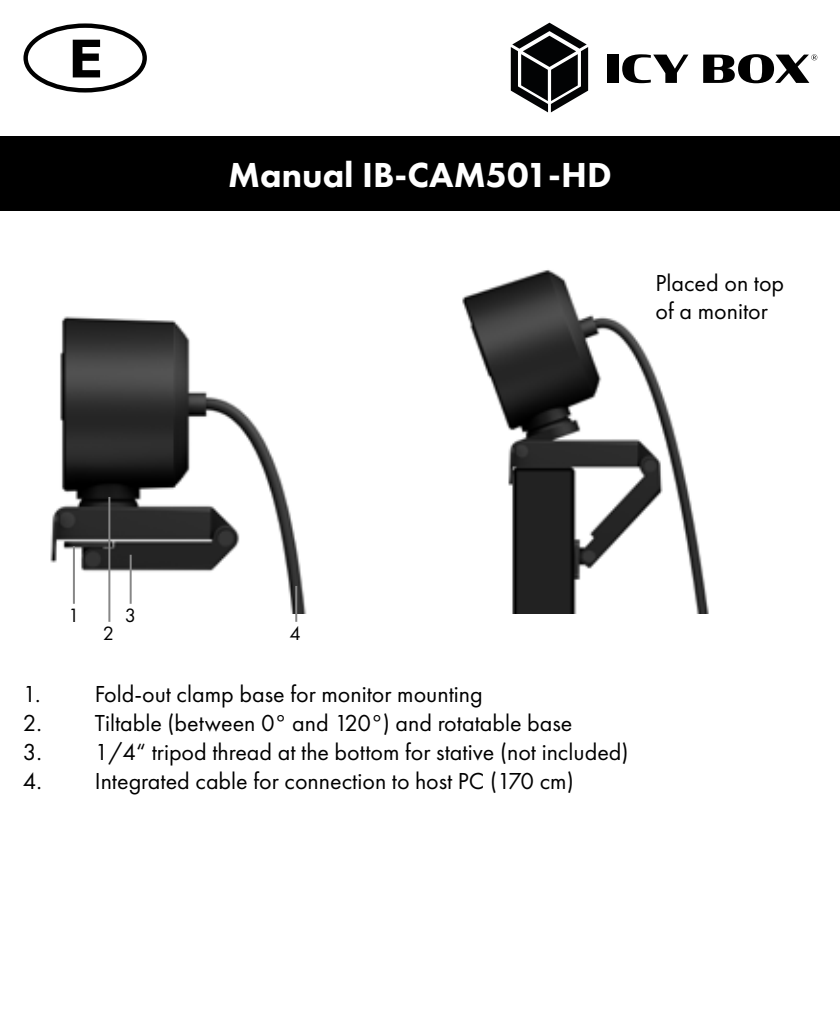
<style>
.page{position:relative;width:840px;height:1021px;background:#fff}
.page>*{position:absolute;margin:0;border:0;box-sizing:border-box;transform-origin:0 0}
.t1{font:800 36px "Futura PT";color:#fff}
.t2{font:24px/28.8px "Futura PT";color:#000}
.t3{font:20px "Futura PT";color:#000}
</style>
<div class="page">
<div style="left:606px;top:55px;width:12px;height:28px;background:#000"></div>
<svg style="left:622px;top:54px;width:66px;height:29px"></svg>
<svg style="left:703px;top:54px;width:113px;height:29px"></svg>
<svg style="left:510px;top:23px;width:77px;height:89px"></svg>
<svg style="left:25px;top:25px;width:121px;height:66px"></svg>
<div style="left:23px;top:23px;width:124px;height:69px;border:4px solid #000;border-radius:50%"></div>
<svg style="left:73px;top:40px;width:27px;height:37px"></svg>
<div style="left:0;top:136px;width:839px;height:74px;background:#000"></div>
<img style="left:50px;top:316px;width:257px;height:297px">
<img style="left:462px;top:270px;width:247px;height:343px">
<hr style="left:73px;top:546px;width:2px;height:57px;background:#878787">
<hr style="left:130px;top:554px;width:2px;height:49px;background:#878787">
<hr style="left:108px;top:497px;width:2px;height:125px;background:#878787">
<hr style="left:295px;top:586px;width:2px;height:36px;background:#878787">
<h1 class="t1" style="left:228px;top:152px;width:385px">Manual IB-CAM501-HD</h1>
<p class="t2" style="left:655px;top:268px;width:130px">Placed on top of a monitor</p>
<p class="t3" style="left:68px;top:603px;width:13px">1</p>
<p class="t3" style="left:125px;top:603px;width:13px">3</p>
<p class="t3" style="left:103px;top:621px;width:13px">2</p>
<p class="t3" style="left:289px;top:621px;width:13px">4</p>
<p class="t2" style="left:23px;top:679px;width:461px">1. Fold-out clamp base for monitor mounting</p>
<p class="t2" style="left:23px;top:708px;width:551px">2. Tiltable (between 0° and 120°) and rotatable base</p>
<p class="t2" style="left:23px;top:737px;width:607px">3. 1/4“ tripod thread at the bottom for stative (not included)</p>
<p class="t2" style="left:23px;top:766px;width:552px">4. Integrated cable for connection to host PC (170 cm)</p>
</div>
